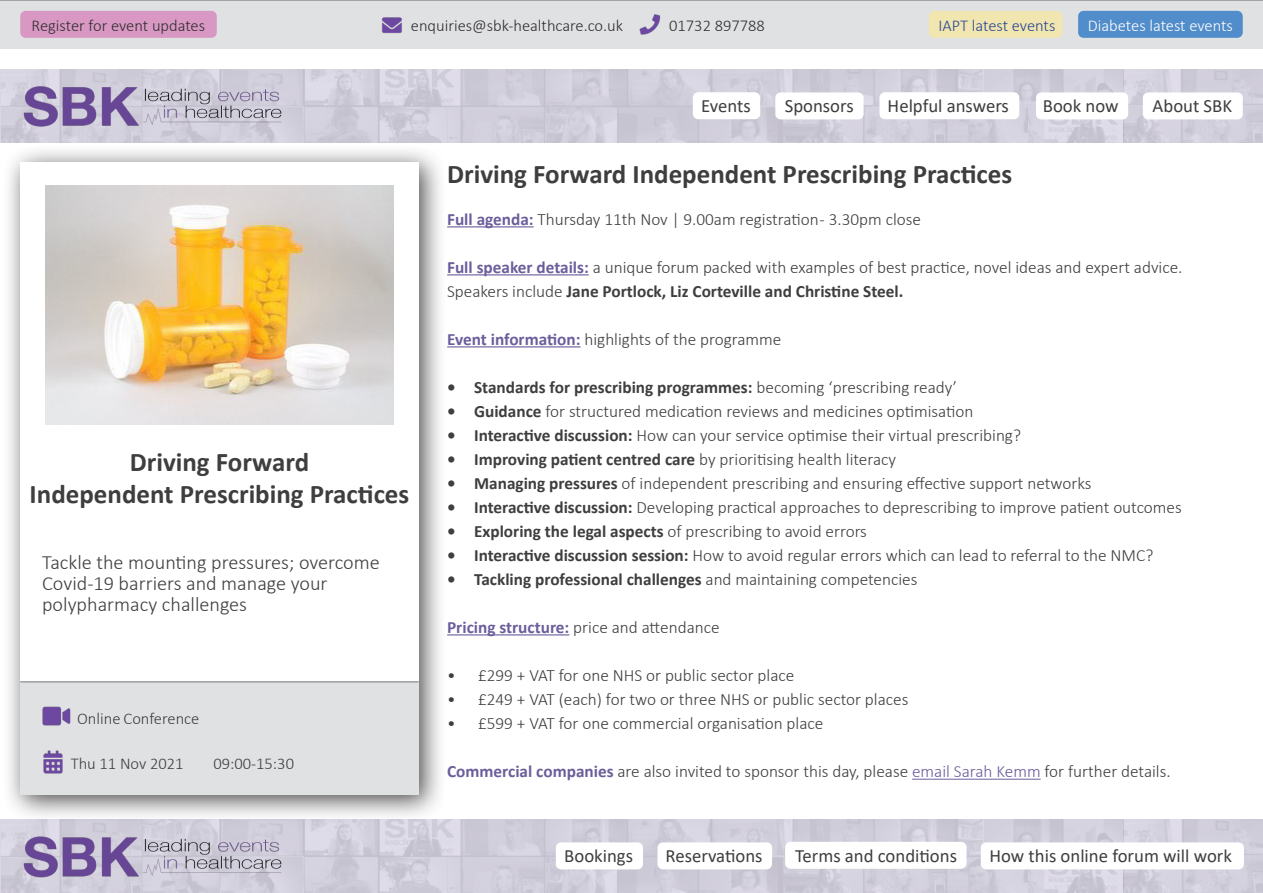
<style>
.page{position:relative;width:1263px;height:893px;background:#fff}
.page>*{position:absolute;margin:0;border:0;box-sizing:border-box;transform-origin:0 0}
.t1{font:700 27px "Calibri";color:#3e3e3f}
.t2{font:300 20.25px/21px "Calibri";color:#3e3e3f}
.t3{font:18.75px "Calibri";color:#3e3e3f}
.t4{font:300 17.25px "Calibri";color:#3e3e3f}
.t5{font:700 17.25px "Calibri";color:#3e3e3f}
.t6{font:300 16.5px "Calibri";color:#312f30}
.t7{font:300 16.5px "Calibri";color:#3e3e3f}
.t8{font:300 16.5px "Calibri";color:#fff}
.t9{font:300 16.5px "Calibri";letter-spacing:-.005em;color:#2a4692}
.s1{font-weight:700;color:#6c5d9b}
.s2{font-weight:300}
.s3{font-weight:700}
.s4{color:#6c5d9b}
</style>
<div class="page">
<img style="left:1px;top:820px;width:1122px;height:73px">
<div style="left:1123px;top:820px;width:140px;height:73px;background:linear-gradient(to right,#d3d0dd,#d1cddb)"></div>
<img style="left:1px;top:69px;width:1122px;height:74px">
<div style="left:1123px;top:69px;width:140px;height:74px;background:linear-gradient(to bottom,#d3d0dd,#d1cedb)"></div>
<div style="left:2px;top:145px;width:444px;height:678px;background:#231f20;opacity:.8"></div>
<div style="left:20px;top:162px;width:399px;height:633px;background:#fff"></div>
<div style="left:0;top:0;width:1263px;height:49px;background:#e0e1e3"></div>
<hr style="left:447px;top:226px;width:87px;height:1px;background:#6c5d9b">
<hr style="left:447px;top:274px;width:142px;height:1px;background:#6c5d9b">
<hr style="left:447px;top:346px;width:133px;height:1px;background:#6c5d9b">
<hr style="left:447px;top:634px;width:122px;height:1px;background:#6c5d9b">
<hr style="left:912px;top:779px;width:129px;height:1px;background:#6c5d9b">
<img style="left:20px;top:69px;width:264px;height:73px">
<div style="left:20px;top:11px;width:197px;height:27px;background:#d898c3;border-radius:5px"></div>
<div style="left:1078px;top:11px;width:165px;height:27px;background:#518dca;border-radius:5px"></div>
<div style="left:929px;top:11px;width:133px;height:27px;background:#f1e6b0;border-radius:5px"></div>
<hr style="left:0;top:0;width:1263px;height:1px;background:#939598">
<div style="left:20px;top:683px;width:399px;height:112px;background:#e0e1e3"></div>
<hr style="left:20px;top:681px;width:399px;height:2px;background:#939598">
<img style="left:639px;top:14px;width:22px;height:21px">
<img style="left:381px;top:17px;width:21px;height:17px">
<img style="left:42px;top:707px;width:28px;height:19px">
<img style="left:43px;top:751px;width:20px;height:22px">
<div style="left:879px;top:92px;width:140px;height:27px;background:#fff;border-radius:5px"></div>
<div style="left:1143px;top:92px;width:100px;height:27px;background:#fff;border-radius:5px"></div>
<div style="left:1036px;top:92px;width:92px;height:27px;background:#fff;border-radius:5px"></div>
<div style="left:775px;top:92px;width:89px;height:27px;background:#fff;border-radius:5px"></div>
<div style="left:693px;top:92px;width:67px;height:27px;background:#fff;border-radius:5px"></div>
<div style="left:785px;top:842px;width:181px;height:27px;background:#fff;border-radius:5px"></div>
<div style="left:981px;top:842px;width:263px;height:27px;background:#fff;border-radius:5px"></div>
<div style="left:657px;top:842px;width:115px;height:27px;background:#fff;border-radius:5px"></div>
<div style="left:556px;top:842px;width:87px;height:27px;background:#fff;border-radius:5px"></div>
<img style="left:20px;top:820px;width:264px;height:73px">
<img style="left:45px;top:185px;width:348px;height:240px">
<p class="t6" style="left:32px;top:15px;width:175px">Register for event updates</p>
<p class="t6" style="left:411px;top:15px;width:214px">enquiries@sbk-healthcare.co.uk</p>
<p class="t6" style="left:669px;top:15px;width:97px">01732 897788</p>
<p class="t9" style="left:938px;top:15px;width:118px">IAPT latest events</p>
<p class="t8" style="left:1088px;top:15px;width:147px">Diabetes latest events</p>
<p class="t3" style="left:701px;top:93px;width:51px">Events</p>
<p class="t3" style="left:785px;top:93px;width:70px">Sponsors</p>
<p class="t3" style="left:888px;top:93px;width:123px">Helpful answers</p>
<p class="t3" style="left:1043px;top:93px;width:77px">Book now</p>
<p class="t3" style="left:1152px;top:93px;width:81px">About SBK</p>
<p class="t1" style="left:130px;top:443px;width:181px">Driving Forward</p>
<p class="t1" style="left:30px;top:474px;width:381px">Independent Prescribing Practices</p>
<p class="t2" style="left:42px;top:551px;width:339px">Tackle the mounting pressures; overcome<br>Covid-19 barriers and manage your polypharmacy challenges</p>
<p class="t7" style="left:77px;top:708px;width:124px">Online Conference</p>
<p class="t7" style="left:71px;top:754px;width:114px">Thu 11 Nov 2021</p>
<p class="t7" style="left:213px;top:754px;width:82px">09:00-15:30</p>
<p class="t1" style="left:447px;top:155px;width:566px">Driving Forward Independent Prescribing Practices</p>
<p class="t4" style="left:447px;top:208px;width:475px"><span class="s1">Full agenda:</span> Thursday 11th Nov | 9.00am registration - 3.30pm close</p>
<p class="t4" style="left:447px;top:256px;width:737px"><span class="s1">Full speaker details:</span> a unique forum packed with examples of best practice, novel ideas and expert advice.</p>
<p class="t5" style="left:447px;top:279px;width:458px"><span class="s2">Speakers include</span> Jane Portlock, Liz Corteville and Christine Steel.</p>
<p class="t4" style="left:447px;top:328px;width:336px"><span class="s1">Event information:</span> highlights of the programme</p>
<p class="t5" style="left:447px;top:375px;width:511px">• Standards for prescribing programmes: <span class="s2">becoming ‘prescribing ready’</span></p>
<p class="t4" style="left:447px;top:400px;width:528px"><span class="s3">• Guidance</span> for structured medication reviews and medicines optimisation</p>
<p class="t4" style="left:447px;top:424px;width:575px"><span class="s3">• Interactive discussion:</span> How can your service optimise their virtual prescribing?</p>
<p class="t5" style="left:447px;top:447px;width:450px">• Improving patient centred care <span class="s2">by prioritising health literacy</span></p>
<p class="t4" style="left:447px;top:472px;width:646px"><span class="s3">• Managing pressures</span> of independent prescribing and ensuring effective support networks</p>
<p class="t4" style="left:447px;top:496px;width:736px"><span class="s3">• Interactive discussion:</span> Developing practical approaches to deprescribing to improve patient outcomes</p>
<p class="t4" style="left:447px;top:520px;width:421px"><span class="s3">• Exploring the legal aspects</span> of prescribing to avoid errors</p>
<p class="t4" style="left:447px;top:544px;width:708px"><span class="s3">• Interactive discussion session:</span> How to avoid regular errors which can lead to referral to the NMC?</p>
<p class="t5" style="left:447px;top:567px;width:472px">• Tackling professional challenges <span class="s2">and maintaining competencies</span></p>
<p class="t4" style="left:447px;top:616px;width:274px"><span class="s1">Pricing structure:</span> price and attendance</p>
<p class="t4" style="left:447px;top:664px;width:349px">• £299 + VAT for one NHS or public sector place</p>
<p class="t4" style="left:447px;top:688px;width:463px">• £249 + VAT (each) for two or three NHS or public sector places</p>
<p class="t4" style="left:447px;top:712px;width:378px">• £599 + VAT for one commercial organisation place</p>
<p class="t4" style="left:447px;top:760px;width:725px"><span class="s1">Commercial companies</span> are also invited to sponsor this day, please <span class="s4">email Sarah Kemm</span> for further details.</p>
<p class="t3" style="left:564px;top:842px;width:70px">Bookings</p>
<p class="t3" style="left:665px;top:842px;width:99px">Reservations</p>
<p class="t3" style="left:795px;top:842px;width:163px">Terms and conditions</p>
<p class="t3" style="left:989px;top:842px;width:244px">How this online forum will work</p>
</div>
